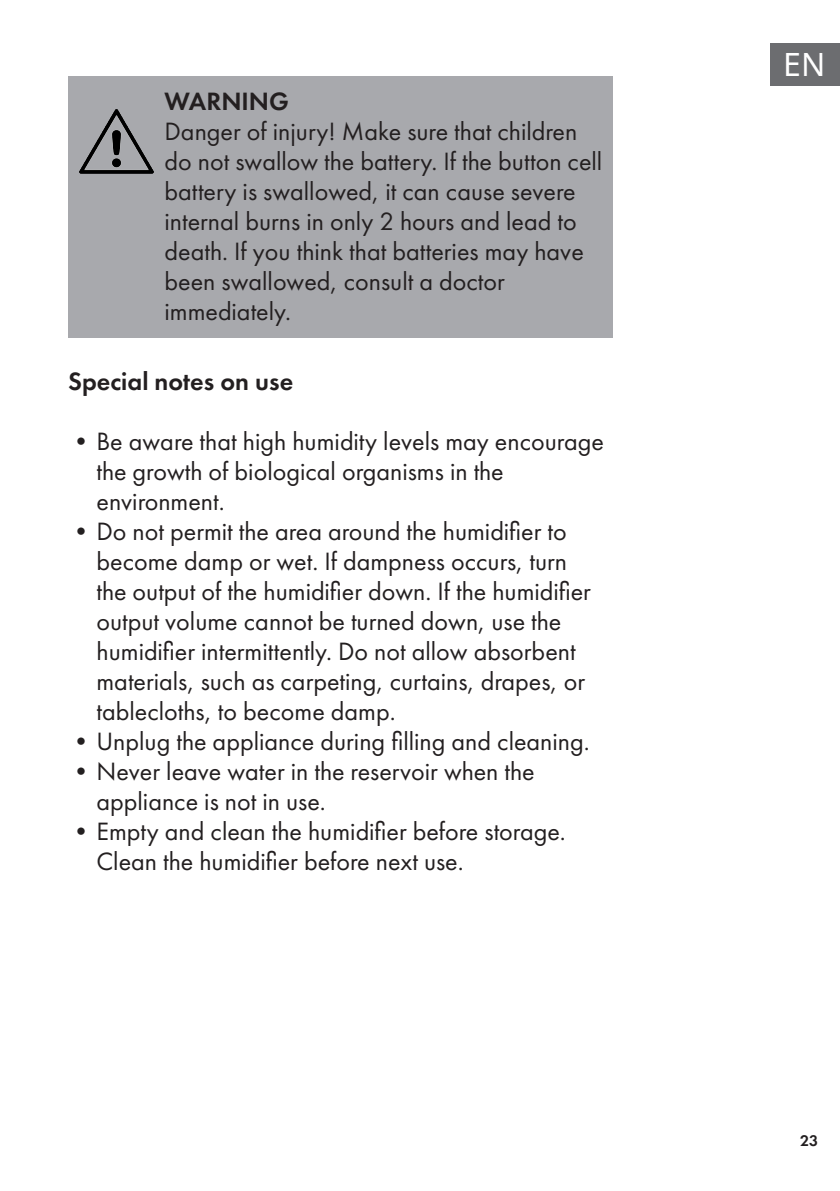
<style>
.page{position:relative;width:840px;height:1191px;background:#fff}
.page>*{position:absolute;margin:0;border:0;box-sizing:border-box;transform-origin:0 0}
.t1{font:32px "Noto Sans";color:#fff}
.Base_Text_HINWEIS_gr{font:26px/30px "Futura PTW08";color:#231f20}
.Headline{font:600 26px "Futura PTW08";color:#231f20}
.t2{font:600 16px "Futura PTW08";color:#231f20}
.s1{font-weight:600}
</style>
<div class="page">
<div style="left:770px;top:43px;width:69px;height:42px;background:#6c6d70"></div>
<div style="left:68px;top:77px;width:544px;height:261px;background:#a8a9ad"></div>
<img style="left:79px;top:109px;width:74px;height:65px">
<p class="Base_Text_HINWEIS_gr" style="left:164px;top:86px;width:439px"><span class="s1">WARNING<br></span>Danger of injury! Make sure that children do not swallow the battery. If the button cell battery is swallowed, it can cause severe internal burns in only 2 hours and lead to death. If you think that batteries may have been swallowed, consult a doctor immediately.</p>
<p class="Headline" style="left:68px;top:365px;width:226px">Special notes on use</p>
<p class="Base_Text_HINWEIS_gr" style="left:96px;top:426px;width:508px;text-indent:-28px">•Be aware that high humidity levels may encourage the growth of biological organisms in the environment.</p>
<p class="Base_Text_HINWEIS_gr" style="left:96px;top:516px;width:495px;text-indent:-28px">•Do not permit the area around the humidifier to become damp or wet. If dampness occurs, turn the output of the humidifier down. If the humidifier output volume cannot be turned down, use the humidifier intermittently. Do not allow absorbent materials, such as carpeting, curtains, drapes, or tablecloths, to become damp.</p>
<p class="Base_Text_HINWEIS_gr" style="left:68px;top:726px;width:523px">•Unplug the appliance during filling and cleaning.</p>
<p class="Base_Text_HINWEIS_gr" style="left:96px;top:756px;width:439px;text-indent:-28px">•Never leave water in the reservoir when the appliance is not in use.</p>
<p class="Base_Text_HINWEIS_gr" style="left:96px;top:816px;width:470px;text-indent:-28px">•Empty and clean the humidifier before storage.<br>Clean the humidifier before next use.</p>
<p class="t1" style="left:782px;top:42px;width:44px">EN</p>
<p class="t2" style="left:799px;top:1130px;width:19px">23</p>
</div>
